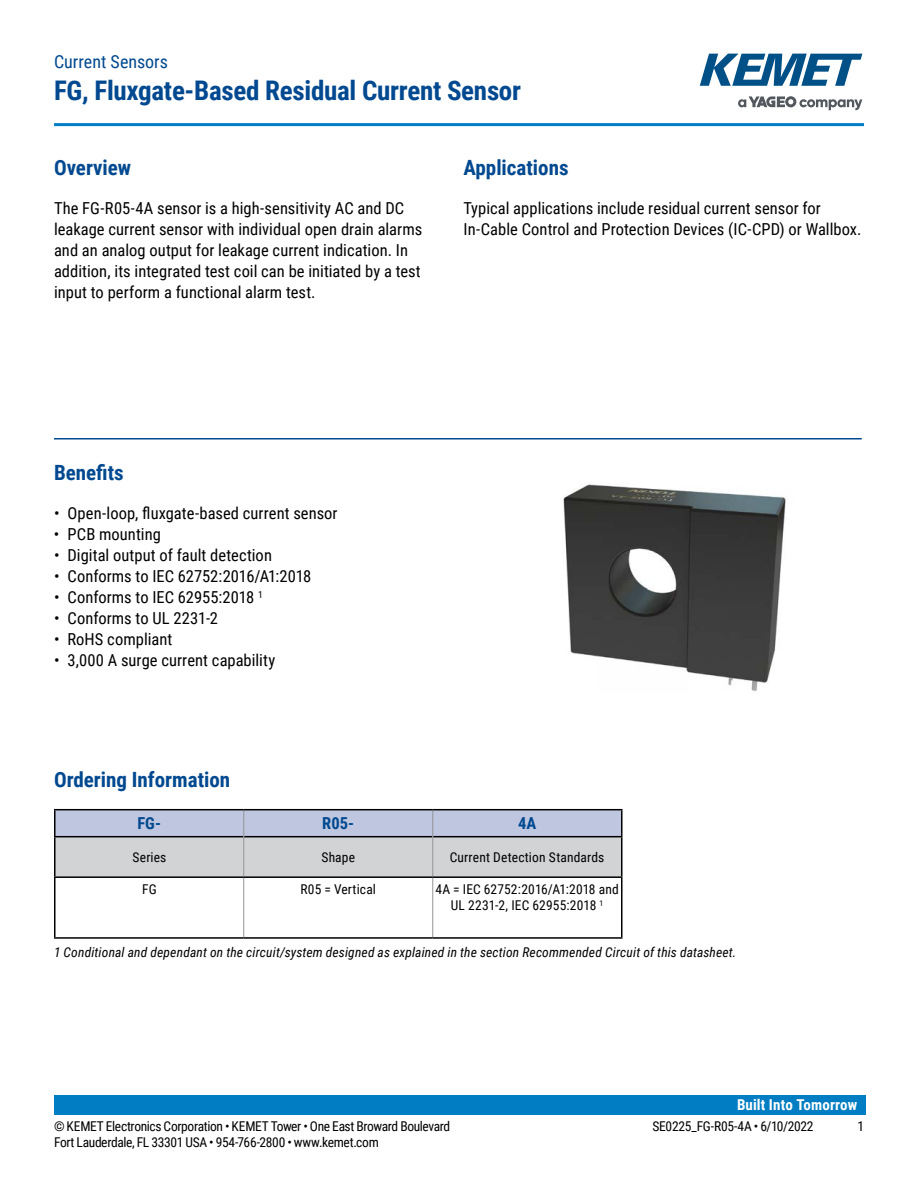
<style>
.page{position:relative;width:918px;height:1188px;background:#fff}
.page>*{position:absolute;margin:0;border:0;box-sizing:border-box;transform-origin:0 0}
.t1{font:700 27px "Roboto Condensed";letter-spacing:-.01em;color:#004990}
.t2{font:700 21px "Roboto Condensed";color:#004990}
.t3{font:18px "Roboto Condensed";color:#004990}
.t4{font:16.5px/21px "Roboto Condensed";letter-spacing:.005em;color:#000}
.t5{font:700 16.5px "Roboto Condensed";letter-spacing:.005em;color:#004990}
.t6{font:700 15px "Roboto Condensed";letter-spacing:.01em;color:#fff}
.t7{font:13.5px "Roboto Condensed";letter-spacing:-.02em;color:#000}
.t8{font:italic 13.5px "Roboto Condensed";letter-spacing:.01em;color:#000}
.t9{font:13.5px/16.2px "Roboto Condensed";letter-spacing:.01em;color:#000;text-align:center}
.t10{font:13.5px "Roboto Condensed";letter-spacing:.015em;color:#000}
</style>
<div class="page">
<svg style="left:738px;top:96px;width:124px;height:14px"></svg>
<svg style="left:700px;top:54px;width:162px;height:32px"></svg>
<hr style="left:54px;top:123px;width:810px;height:3px;background:#007dc3">
<div style="left:54px;top:1095px;width:811px;height:20px;background:#007dc3"></div>
<hr style="left:54px;top:836px;width:189px;height:1px;background:#000">
<hr style="left:54px;top:809px;width:190px;height:1px;background:#000">
<hr style="left:54px;top:810px;width:2px;height:26px;background:#000">
<hr style="left:244px;top:809px;width:189px;height:1px;background:#000">
<hr style="left:433px;top:809px;width:189px;height:1px;background:#000">
<svg style="left:55px;top:810px;width:567px;height:127px"></svg>
<hr style="left:54px;top:878px;width:2px;height:59px;background:#000">
<hr style="left:621px;top:878px;width:1px;height:59px;background:#000">
<hr style="left:54px;top:937px;width:190px;height:2px;background:#000">
<hr style="left:244px;top:937px;width:189px;height:2px;background:#000">
<hr style="left:433px;top:937px;width:189px;height:2px;background:#000">
<hr style="left:54px;top:837px;width:2px;height:39px;background:#000">
<hr style="left:621px;top:837px;width:1px;height:39px;background:#000">
<hr style="left:54px;top:876px;width:190px;height:2px;background:#000">
<hr style="left:244px;top:876px;width:189px;height:2px;background:#000">
<hr style="left:433px;top:876px;width:189px;height:2px;background:#000">
<hr style="left:54px;top:438px;width:808px;height:2px;background:#004990">
<img style="left:563px;top:484px;width:223px;height:207px">
<p class="t3" style="left:54px;top:48px;width:116px">Current Sensors</p>
<h1 class="t1" style="left:54px;top:71px;width:469px">FG, Fluxgate-Based Residual Current Sensor</h1>
<p class="t2" style="left:54px;top:153px;width:79px">Overview</p>
<p class="t4" style="left:54px;top:197px;width:370px">The FG-R05-4A sensor is a high-sensitivity AC and DC leakage current sensor with individual open drain alarms and an analog output for leakage current indication. In addition, its integrated test coil can be initiated by a test input to perform a functional alarm test.</p>
<p class="t2" style="left:464px;top:153px;width:107px">Applications</p>
<p class="t4" style="left:464px;top:197px;width:399px">Typical applications include residual current sensor for<br>In-Cable Control and Protection Devices (IC-CPD) or Wallbox.</p>
<p class="t2" style="left:54px;top:458px;width:71px">Benefits</p>
<p class="t4" style="left:54px;top:502px;width:285px">• Open-loop, fluxgate-based current sensor</p>
<p class="t4" style="left:54px;top:523px;width:108px">• PCB mounting</p>
<p class="t4" style="left:54px;top:544px;width:220px">• Digital output of fault detection</p>
<p class="t4" style="left:54px;top:565px;width:259px">• Conforms to IEC 62752:2016/A1:2018</p>
<p class="t4" style="left:54px;top:586px;width:210px">• Conforms to IEC 62955:2018 <sup>1</sup></p>
<p class="t4" style="left:54px;top:607px;width:166px">• Conforms to UL 2231-2</p>
<p class="t4" style="left:54px;top:628px;width:120px">• RoHS compliant</p>
<p class="t4" style="left:54px;top:649px;width:223px">• 3,000 A surge current capability</p>
<p class="t2" style="left:54px;top:765px;width:178px">Ordering Information</p>
<p class="t5" style="left:137px;top:812px;width:25px">FG-</p>
<p class="t5" style="left:322px;top:812px;width:33px">R05-</p>
<p class="t5" style="left:518px;top:812px;width:20px">4A</p>
<p class="t7" style="left:132px;top:848px;width:35px">Series</p>
<p class="t7" style="left:321px;top:848px;width:35px">Shape</p>
<p class="t10" style="left:450px;top:848px;width:156px">Current Detection Standards</p>
<p class="t7" style="left:142px;top:880px;width:16px">FG</p>
<p class="t9" style="left:300px;top:881px;width:77px">R05 = Vertical</p>
<p class="t9" style="left:435px;top:881px;width:185px">4A = IEC 62752:2016/A1:2018 and<br>UL 2231-2, IEC 62955:2018 <sup>1</sup></p>
<p class="t8" style="left:54px;top:942px;width:684px">1 Conditional and dependant on the circuit/system designed as explained in the section Recommended Circuit of this datasheet.</p>
<p class="t6" style="left:737px;top:1094px;width:122px">Built Into Tomorrow</p>
<p class="t7" style="left:54px;top:1116px;width:398px">© KEMET Electronics Corporation • KEMET Tower • One East Broward Boulevard</p>
<p class="t7" style="left:653px;top:1116px;width:163px">SE0225_FG-R05-4A • 6/10/2022</p>
<p class="t7" style="left:857px;top:1116px;width:8px">1</p>
<p class="t7" style="left:54px;top:1133px;width:326px">Fort Lauderdale, FL 33301 USA • 954-766-2800 • www.kemet.com</p>
</div>
